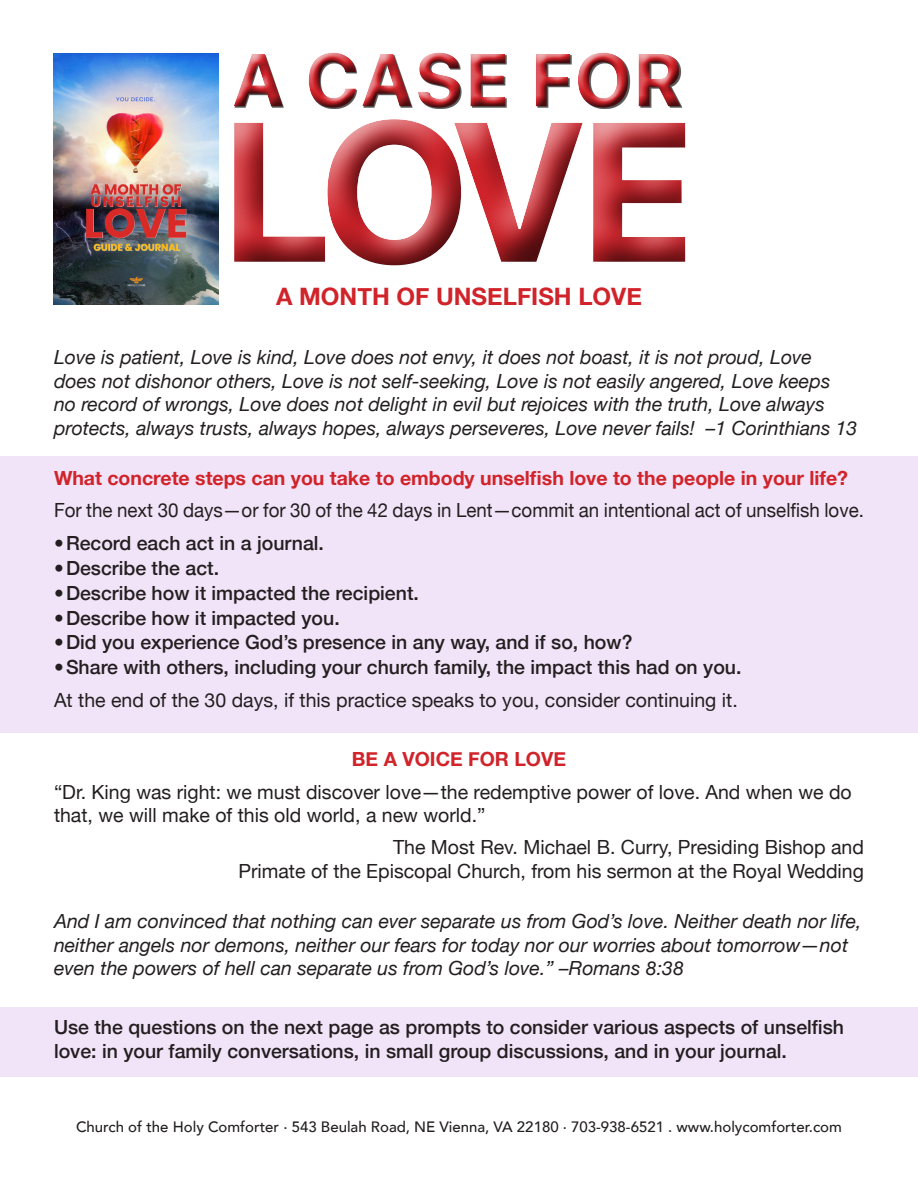
<style>
.page{position:relative;width:918px;height:1188px;background:#fff}
.page>*{position:absolute;margin:0;border:0;box-sizing:border-box;transform-origin:0 0}
.t1{font:700 197.4px "Galvji";color:#d1232a}
.t2{font:700 74.25px "Galvji";color:#d1232a}
.t3{font:700 24px "Helvetica Neue";color:#d1232a}
.t4{font:italic 19.5px/23.4px "Helvetica Neue";color:#231f20}
.t5{font:500 19.5px/23.4px "Helvetica Neue";color:#231f20}
.t6{font:19.5px/23.4px "Helvetica Neue";color:#231f20}
.t7{font:700 19.5px "Helvetica Neue";color:#d1232a}
.t8{font:19.5px "Helvetica Neue";color:#231f20;scale:.96 1}
.t9{font:500 15px "Avenir";color:#231f20}
</style>
<div class="page">
<div style="left:0;top:456px;width:918px;height:277px;background:#f2e4f8"></div>
<div style="left:0;top:1008px;width:918px;height:69px;background:#f2e4f8"></div>
<img style="left:54px;top:53px;width:164px;height:251px">
<div style="left:225px;top:47px;width:466px;height:72px;background:#231f20;opacity:.75"></div>
<div style="left:185px;top:73px;width:173px;height:209px;background:#fff;opacity:.75"></div>
<div style="left:201px;top:101px;width:172px;height:212px;background:#231f20;opacity:.75"></div>
<div style="left:279px;top:71px;width:202px;height:198px;background:#fff;opacity:.75"></div>
<div style="left:303px;top:116px;width:207px;height:199px;background:#231f20;opacity:.75"></div>
<div style="left:410px;top:73px;width:204px;height:202px;background:#fff;opacity:.75"></div>
<div style="left:452px;top:99px;width:175px;height:213px;background:#231f20;opacity:.75"></div>
<div style="left:544px;top:72px;width:174px;height:210px;background:#fff;opacity:.75"></div>
<div style="left:560px;top:101px;width:173px;height:212px;background:#231f20;opacity:.75"></div>
<h2 class="t2" style="left:231px;top:36px;width:454px">A CASE FOR</h2>
<h1 class="t1" style="left:217px;top:74px;width:483px">LOVE</h1>
<p class="t3" style="left:276px;top:278px;width:367px">A MONTH OF UNSELFISH LOVE</p>
<p class="t4" style="left:54px;top:347px;width:805px">Love is patient, Love is kind, Love does not envy, it does not boast, it is not proud, Love does not dishonor others, Love is not self-seeking, Love is not easily angered, Love keeps<br>no record of wrongs, Love does not delight in evil but rejoices with the truth, Love always protects, always trusts, always hopes, always perseveres, Love never fails! –1 Corinthians 13</p>
<p class="t7" style="left:54px;top:463px;width:796px">What concrete steps can you take to embody unselfish love to the people in your life?</p>
<p class="t8" style="left:54px;top:496px;width:845px">For the next 30 days—or for 30 of the 42 days in Lent—commit an intentional act of unselfish love.</p>
<p class="t5" style="left:54px;top:530px;width:271px">•Record each act in a journal.</p>
<p class="t5" style="left:54px;top:555px;width:167px">•Describe the act.</p>
<p class="t5" style="left:54px;top:579px;width:366px">•Describe how it impacted the recipient.</p>
<p class="t5" style="left:54px;top:604px;width:287px">•Describe how it impacted you.</p>
<p class="t5" style="left:54px;top:629px;width:580px">•Did you experience God’s presence in any way, and if so, how?</p>
<p class="t5" style="left:54px;top:654px;width:689px">•Share with others, including your church family, the impact this had on you.</p>
<p class="t6" style="left:54px;top:689px;width:685px">At the end of the 30 days, if this practice speaks to you, consider continuing it.</p>
<p class="t7" style="left:352px;top:744px;width:216px">BE A VOICE FOR LOVE</p>
<p class="t6" style="left:54px;top:781px;width:799px">“Dr. King was right: we must discover love—the redemptive power of love. And when we do that, we will make of this old world, a new world.”</p>
<p class="t6" style="left:393px;top:837px;width:472px">The Most Rev. Michael B. Curry, Presiding Bishop and</p>
<p class="t6" style="left:238px;top:860px;width:627px">Primate of the Episcopal Church, from his sermon at the Royal Wedding</p>
<p class="t4" style="left:54px;top:911px;width:809px">And I am convinced that nothing can ever separate us from God’s love. Neither death nor life, neither angels nor demons, neither our fears for today nor our worries about tomorrow—not even the powers of hell can separate us from God’s love.” –Romans 8:38</p>
<p class="t5" style="left:54px;top:1014px;width:792px">Use the questions on the next page as prompts to consider various aspects of unselfish love: in your family conversations, in small group discussions, and in your journal.</p>
<p class="t9" style="left:76px;top:1113px;width:767px">Church of the Holy Comforter . 543 Beulah Road, NE Vienna, VA 22180 . 703-938-6521 . www.holycomforter.com</p>
</div>
